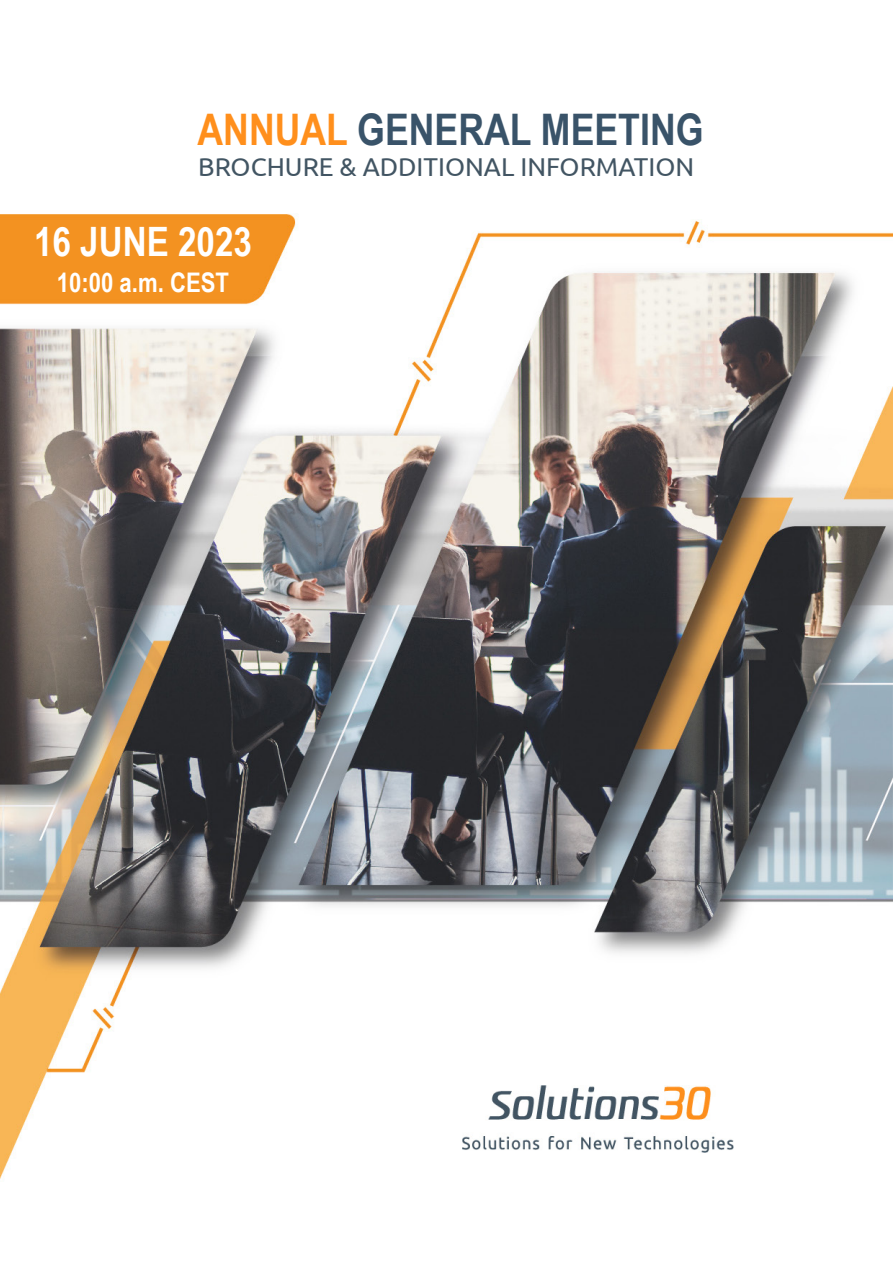
<style>
.page{position:relative;width:893px;height:1263px;background:#fff}
.page>*{position:absolute;margin:0;border:0;box-sizing:border-box;transform-origin:0 0}
.t1{font:700 43.5px "Arial Narrow";color:#395369}
.t2{font:700 40.5px "Arial Narrow";color:#fff}
.t3{font:700 27px "Arial Narrow";color:#fff}
.t4{font:25.8px "Ubuntu";color:#425563}
.s1{color:#ff8f1c}
</style>
<div class="page">
<img style="left:0;top:214px;width:893px;height:965px">
<div style="left:331px;top:1051px;width:534px;height:135px;background:#fff"></div>
<img style="left:462px;top:1086px;width:272px;height:66px">
<p class="t1" style="left:197px;top:97px;width:507px"><span class="s1">ANNUAL</span> GENERAL MEETING</p>
<p class="t4" style="left:198px;top:151px;width:498px">BROCHURE &amp; ADDITIONAL INFORMATION</p>
<p class="t2" style="left:34px;top:211px;width:219px">16 JUNE 2023</p>
<p class="t3" style="left:57px;top:262px;width:174px">10:00 a.m. CEST</p>
</div>
